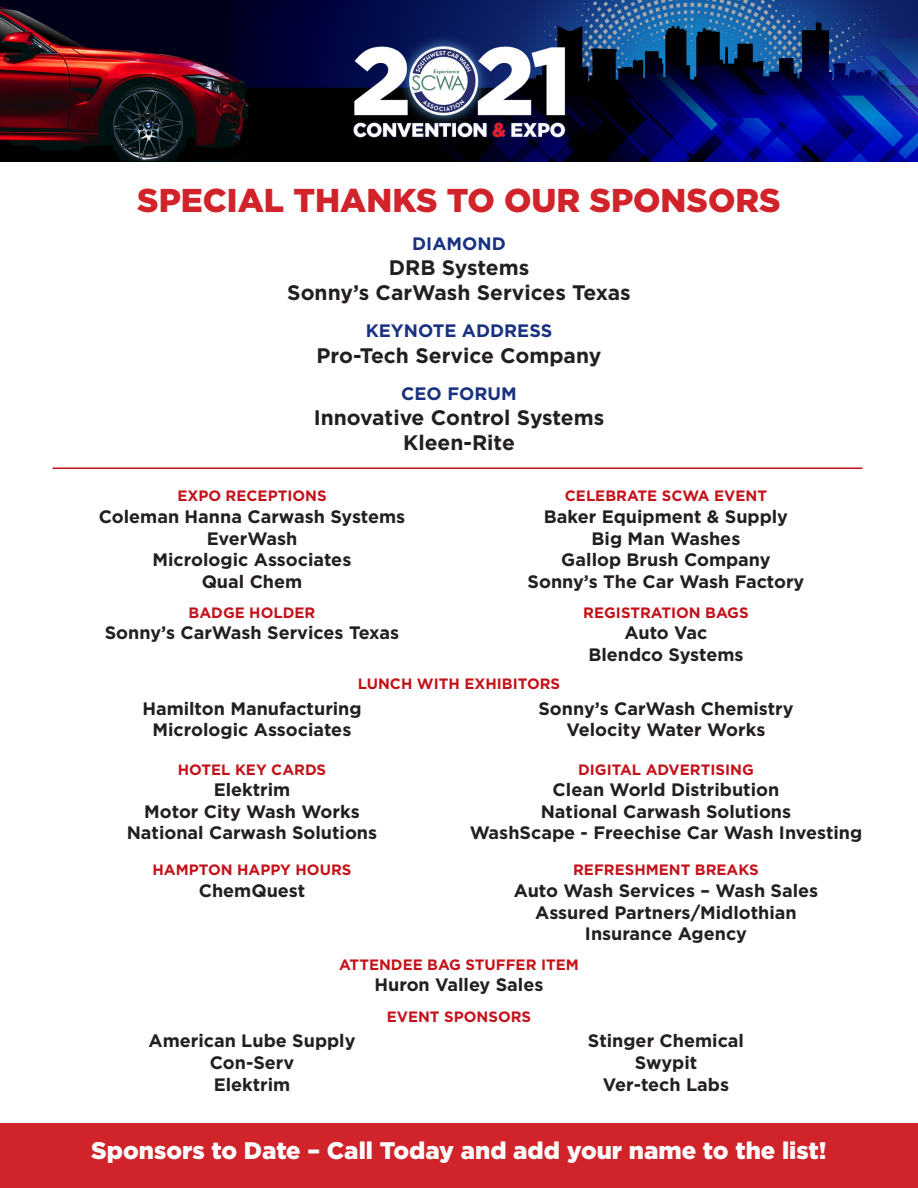
<style>
.page{position:relative;width:918px;height:1188px;background:#fff}
.page>*{position:absolute;margin:0;border:0;box-sizing:border-box;transform-origin:0 0}
.t1{font:900 33px "Gotham HTF";color:#d1232a}
.t2{font:900 24px "Gotham HTF";color:#fff}
.t3{font:700 21px "Gotham HTF";color:#231f20}
.t4{font:700 18px/21.6px "Gotham HTF";color:#231f20;text-align:center}
.t5{font:700 18px "Gotham HTF";color:#183181}
.t6{font:700 15px "Gotham HTF";color:#c4121a}
</style>
<div class="page">
<img style="left:0;top:0;width:918px;height:162px">
<div style="left:0;top:1124px;width:918px;height:64px;background:#d1232a"></div>
<hr style="left:52px;top:467px;width:810px;height:2px;background:#c4121a">
<p class="t1" style="left:137px;top:181px;width:645px">SPECIAL THANKS TO OUR SPONSORS</p>
<p class="t5" style="left:412px;top:233px;width:95px">DIAMOND</p>
<p class="t3" style="left:389px;top:255px;width:142px">DRB Systems</p>
<p class="t3" style="left:287px;top:281px;width:345px">Sonny’s CarWash Services Texas</p>
<p class="t5" style="left:366px;top:321px;width:188px">KEYNOTE ADDRESS</p>
<p class="t3" style="left:317px;top:343px;width:286px">Pro-Tech Service Company</p>
<p class="t5" style="left:401px;top:383px;width:117px">CEO FORUM</p>
<p class="t3" style="left:314px;top:405px;width:292px">Innovative Control Systems</p>
<p class="t3" style="left:403px;top:431px;width:113px">Kleen-Rite</p>
<p class="t6" style="left:177px;top:487px;width:151px">EXPO RECEPTIONS</p>
<p class="t4" style="left:99px;top:505px;width:308px">Coleman Hanna Carwash Systems</p>
<p class="t4" style="left:207px;top:527px;width:92px">EverWash</p>
<p class="t4" style="left:153px;top:549px;width:200px">Micrologic Associates</p>
<p class="t4" style="left:202px;top:570px;width:102px">Qual Chem</p>
<p class="t6" style="left:189px;top:604px;width:128px">BADGE HOLDER</p>
<p class="t4" style="left:105px;top:622px;width:296px">Sonny’s CarWash Services Texas</p>
<p class="t6" style="left:565px;top:487px;width:204px">CELEBRATE SCWA EVENT</p>
<p class="t4" style="left:544px;top:505px;width:246px">Baker Equipment &amp; Supply</p>
<p class="t4" style="left:592px;top:527px;width:150px">Big Man Washes</p>
<p class="t4" style="left:561px;top:549px;width:211px">Gallop Brush Company</p>
<p class="t4" style="left:528px;top:570px;width:278px">Sonny’s The Car Wash Factory</p>
<p class="t6" style="left:583px;top:604px;width:167px">REGISTRATION BAGS</p>
<p class="t4" style="left:625px;top:622px;width:84px">Auto Vac</p>
<p class="t4" style="left:588px;top:643px;width:157px">Blendco Systems</p>
<p class="t6" style="left:358px;top:675px;width:204px">LUNCH WITH EXHIBITORS</p>
<p class="t4" style="left:142px;top:697px;width:221px">Hamilton Manufacturing</p>
<p class="t4" style="left:153px;top:719px;width:200px">Micrologic Associates</p>
<p class="t6" style="left:178px;top:761px;width:150px">HOTEL KEY CARDS</p>
<p class="t4" style="left:214px;top:779px;width:78px">Elektrim</p>
<p class="t4" style="left:144px;top:800px;width:217px">Motor City Wash Works</p>
<p class="t4" style="left:127px;top:822px;width:252px">National Carwash Solutions</p>
<p class="t6" style="left:153px;top:861px;width:200px">HAMPTON HAPPY HOURS</p>
<p class="t4" style="left:199px;top:879px;width:108px">ChemQuest</p>
<p class="t4" style="left:538px;top:697px;width:257px">Sonny’s CarWash Chemistry</p>
<p class="t4" style="left:567px;top:719px;width:200px">Velocity Water Works</p>
<p class="t6" style="left:578px;top:761px;width:177px">DIGITAL ADVERTISING</p>
<p class="t4" style="left:553px;top:779px;width:228px">Clean World Distribution</p>
<p class="t4" style="left:541px;top:800px;width:252px">National Carwash Solutions</p>
<p class="t4" style="left:470px;top:822px;width:394px">WashScape - Freechise Car Wash Investing</p>
<p class="t6" style="left:573px;top:861px;width:187px">REFRESHMENT BREAKS</p>
<p class="t4" style="left:514px;top:879px;width:306px">Auto Wash Services – Wash Sales</p>
<p class="t4" style="left:535px;top:901px;width:263px">Assured Partners/Midlothian<br>Insurance Agency</p>
<p class="t6" style="left:339px;top:956px;width:241px">ATTENDEE BAG STUFFER ITEM</p>
<p class="t4" style="left:375px;top:974px;width:170px">Huron Valley Sales</p>
<p class="t4" style="left:148px;top:1030px;width:209px">American Lube Supply</p>
<p class="t4" style="left:210px;top:1051px;width:86px">Con-Serv</p>
<p class="t4" style="left:214px;top:1073px;width:78px">Elektrim</p>
<p class="t6" style="left:387px;top:1008px;width:146px">EVENT SPONSORS</p>
<p class="t4" style="left:588px;top:1030px;width:158px">Stinger Chemical</p>
<p class="t4" style="left:635px;top:1051px;width:64px">Swypit</p>
<p class="t4" style="left:603px;top:1073px;width:128px">Ver-tech Labs</p>
<p class="t2" style="left:91px;top:1137px;width:737px">Sponsors to Date – Call Today and add your name to the list!</p>
</div>
